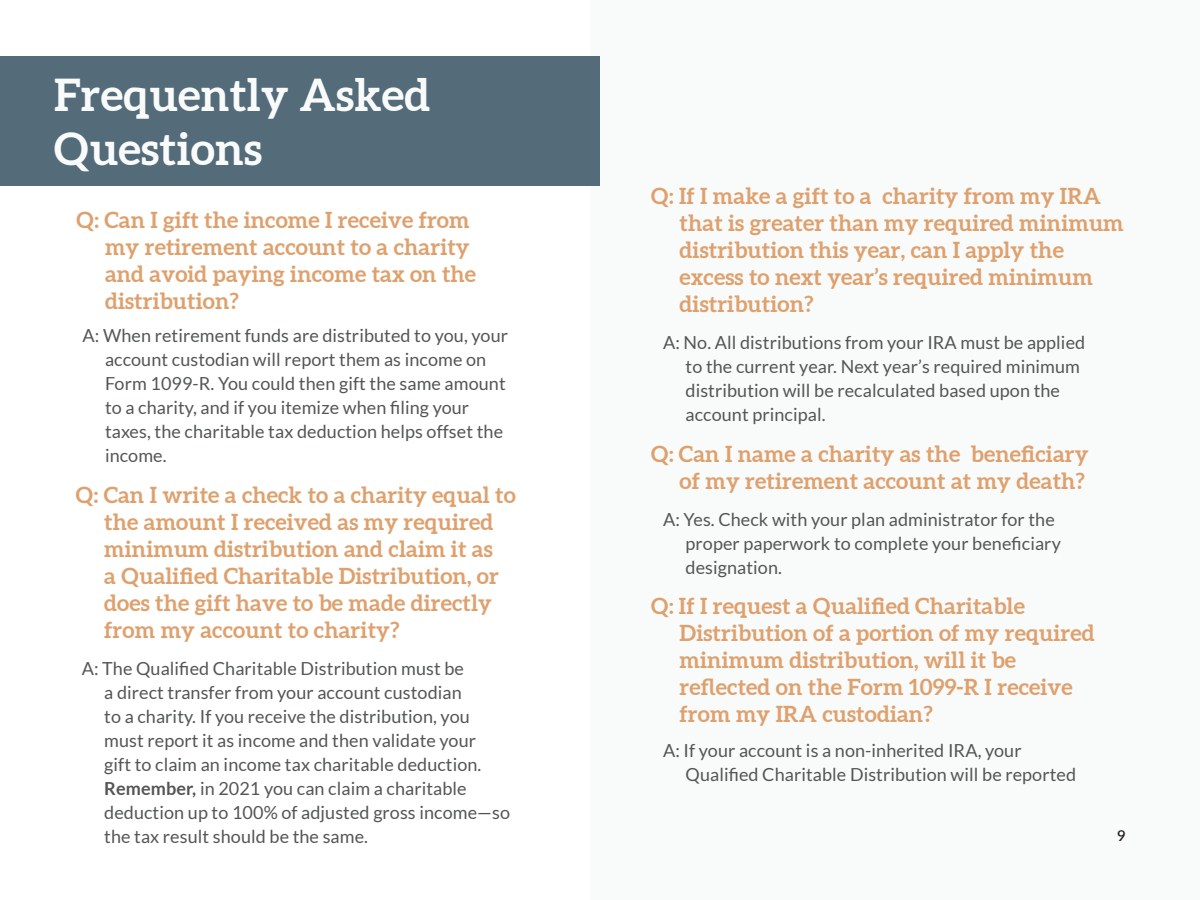
<style>
.page{position:relative;width:1200px;height:900px;background:#f9fafa}
.page>*{position:absolute;margin:0;border:0;box-sizing:border-box;transform-origin:0 0}
.Ocean_Title{font:700 45px/54px "Aleo";letter-spacing:.005em;color:#f9fafa}
.Paragraph_Style_2{font:700 22.5px/27px "Aleo";letter-spacing:.005em;color:#dea16e}
.Body_text{font:18px/24px "Lato";letter-spacing:.005em;color:#545555}
.t1{font:600 15px "Lato";color:#231f20}
.s1{font-weight:700}
</style>
<div class="page">
<div style="left:0;top:0;width:590px;height:900px;background:#fff"></div>
<div style="left:0;top:57px;width:600px;height:129px;background:#546b7a"></div>
<p class="Ocean_Title" style="left:54px;top:70px;width:378px">Frequently Asked<br>Questions</p>
<p class="Paragraph_Style_2" style="left:105px;top:208px;width:373px;text-indent:-29px">Q: Can I gift the income I receive from my retirement account to a charity and avoid paying income tax on the distribution?</p>
<p class="Body_text" style="left:105px;top:323px;width:405px;text-indent:-22px">A: When retirement funds are distributed to you, your account custodian will report them as income on Form 1099-R. You could then gift the same amount to a charity, and if you itemize when filing your taxes, the charitable tax deduction helps offset the income.</p>
<p class="Paragraph_Style_2" style="left:104px;top:483px;width:413px;text-indent:-29px">Q: Can I write a check to a charity equal to the amount I received as my required minimum distribution and claim it as<br>a Qualified Charitable Distribution, or does the gift have to be made directly from my account to charity?</p>
<p class="Body_text" style="left:104px;top:656px;width:407px;text-indent:-23px">A: The Qualified Charitable Distribution must be<br>a direct transfer from your account custodian<br>to a charity. If you receive the distribution, you must report it as income and then validate your<br>gift to claim an income tax charitable deduction.<br><span class="s1">Remember,</span> in 2021 you can claim a charitable deduction up to 100% of adjusted gross income—so the tax result should be the same.</p>
<p class="Paragraph_Style_2" style="left:680px;top:183px;width:446px;text-indent:-29px">Q: If I make a gift to a charity from my IRA that is greater than my required minimum distribution this year, can I apply the excess to next year’s required minimum distribution?</p>
<p class="Body_text" style="left:686px;top:331px;width:401px;text-indent:-22px">A: No. All distributions from your IRA must be applied to the current year. Next year’s required minimum distribution will be recalculated based upon the account principal.</p>
<p class="Paragraph_Style_2" style="left:651px;top:441px;width:439px;text-align:right">Q: Can I name a charity as the beneficiary of my retirement account at my death?</p>
<p class="Body_text" style="left:686px;top:507px;width:377px;text-indent:-22px">A: Yes. Check with your plan administrator for the proper paperwork to complete your beneficiary designation.</p>
<p class="Paragraph_Style_2" style="left:680px;top:593px;width:417px;text-indent:-29px">Q: If I request a Qualified Charitable Distribution of a portion of my required minimum distribution, will it be reflected on the Form 1099-R I receive from my IRA custodian?</p>
<p class="Body_text" style="left:686px;top:738px;width:392px;text-indent:-22px">A: If your account is a non-inherited IRA, your<br>Qualified Charitable Distribution will be reported</p>
<p class="t1" style="left:1117px;top:824px;width:10px">9</p>
</div>
